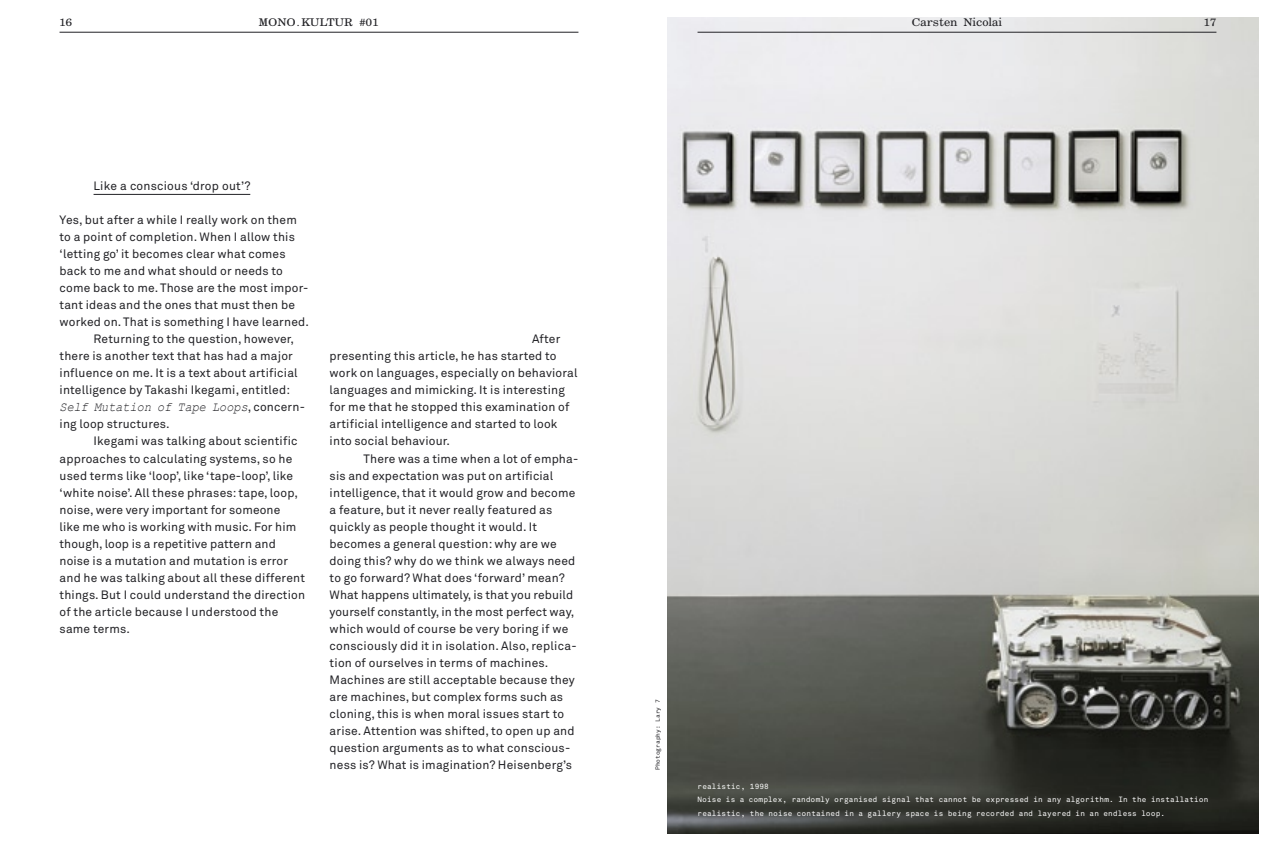
<style>
.page{position:relative;width:1276px;height:851px;background:#fff}
.page>*{position:absolute;margin:0;border:0;box-sizing:border-box;transform-origin:0 0}
.answer{font:italic 13.2px "Courier New";color:#212125;scale:.9 1}
.t1{font:700 12.3px "Boldface";color:#212125}
.t2{font:700 12.3px "Boldface";letter-spacing:.03em;color:#212125}
.answer-2{font:12px/17px "Akkurat";letter-spacing:.015em;color:#212125}
.answer_version{font:12px/17px "Akkurat";letter-spacing:.015em;color:#212125}
.question{font:12px "Akkurat";letter-spacing:.015em;color:#212125}
.Captions_White{font:7.5px/13.5px "Twenty Two Mono";letter-spacing:.02em;color:#fff}
.Credit_Line{font:6px "Akkurat Mono";color:#212125}
.s1{font-family:"Akkurat";font-style:normal;font-size:12px}
</style>
<div class="page">
<hr style="left:60px;top:32px;width:518px;height:1px;background:#212125">
<hr style="left:94px;top:194px;width:156px;height:1px;background:#212125">
<img style="left:668px;top:17px;width:591px;height:816px">
<hr style="left:697px;top:32px;width:519px;height:1px;background:#212125">
<p class="t1" style="left:60px;top:15px;width:14px">16</p>
<p class="t2" style="left:259px;top:15px;width:121px">MONO.KULTUR #01</p>
<p class="question" style="left:94px;top:178px;width:158px">Like a conscious ‘drop out’?</p>
<p class="answer_version" style="left:60px;top:211px;width:251px">Yes, but after a while I really work on them to a point of completion. When I allow this ‘letting go’ it becomes clear what comes back to me and what should or needs to come back to me. Those are the most impor&shy;tant ideas and the ones that must then be worked on. That is something I have learned.</p>
<p class="answer-2" style="left:60px;top:330px;width:240px;text-indent:34px">Returning to the question, however, there is another text that has had a major influence on me. It is a text about artificial intelligence by Takashi Ikegami, entitled:</p>
<p class="answer" style="left:60px;top:399px;width:274px">Self Mutation of Tape Loops<span class="s1">, concern-</span></p>
<p class="answer-2" style="left:60px;top:415px;width:112px">ing loop structures.</p>
<p class="answer-2" style="left:60px;top:432px;width:247px;text-indent:34px">Ikegami was talking about scientific approaches to calculating systems, so he used terms like ‘loop’, like ‘tape-loop’, like ‘white noise’. All these phrases: tape, loop, noise, were very important for someone<br>like me who is working with music. For him though, loop is a repetitive pattern and noise is a mutation and mutation is error and he was talking about all these different things. But I could understand the direction of the article because I understood the</p>
<p class="answer-2" style="left:330px;top:347px;width:249px">presenting this article, he has started to work on languages, especially on behavioral languages and mimicking. It is interesting for me that he stopped this examination of artificial intelligence and started to look into social behaviour.</p>
<p class="answer-2" style="left:330px;top:449px;width:250px;text-indent:34px">There was a time when a lot of empha&shy;sis and expectation was put on artificial intelligence, that it would grow and become a feature, but it never really featured as quickly as people thought it would. It becomes a general question: why are we doing this? why do we think we always need to go forward? What does ‘forward’ mean?<br>What happens ultimately, is that you rebuild yourself constantly, in the most perfect way, which would of course be very boring if we consciously did it in isolation. Also, replica&shy;tion of ourselves in terms of machines.<br>Machines are still acceptable because they are machines, but complex forms such as cloning, this is when moral issues start to arise. Attention was shifted, to open up and question arguments as to what conscious&shy;ness is? What is imagination? Heisenberg’s</p>
<p class="t1" style="left:912px;top:15px;width:92px">Carsten Nicolai</p>
<p class="t1" style="left:1203px;top:15px;width:14px">17</p>
<p class="Credit_Line" style="left:654px;top:770px;width:72px;rotate:-90deg">Photography: Lary 7</p>
<p class="Captions_White" style="left:697px;top:779px;width:73px">realistic, 1998</p>
<p class="Captions_White" style="left:697px;top:792px;width:512px">Noise is a complex, randomly organised signal that cannot be expressed in any algorithm. In the installation realistic, the noise contained in a gallery space is being recorded and layered in an endless loop.</p>
</div>
